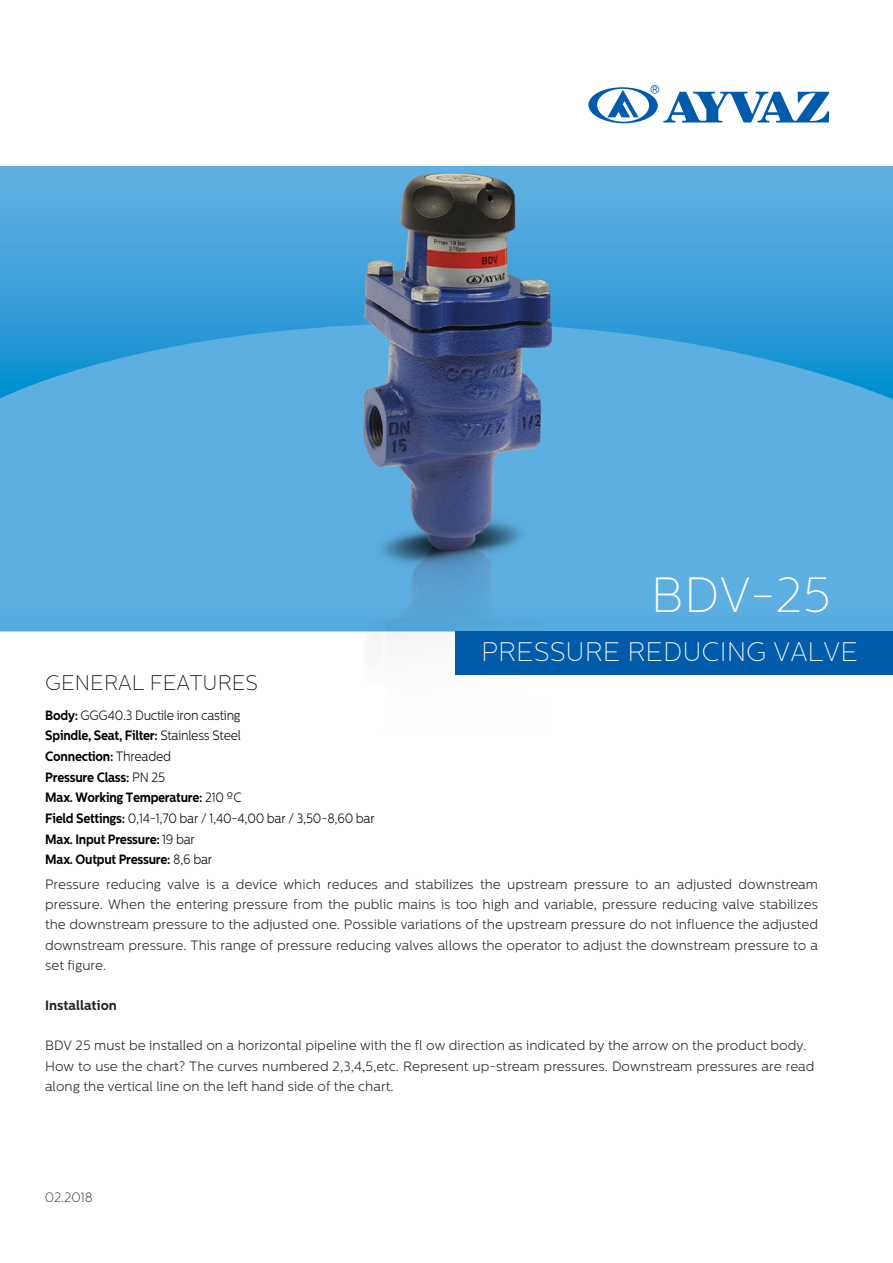
<style>
.page{position:relative;width:893px;height:1263px;background:#fff}
.page>*{position:absolute;margin:0;border:0;box-sizing:border-box;transform-origin:0 0}
.t1{font:100 49.35px "Centrale Sans";color:#fff}
.t2{font:100 26.85px "Centrale Sans";color:#fff}
.t3{font:100 21px "Centrale Sans";color:#000}
.t4{font:300 13.5px/20.2px "Centrale Sans";color:#231f20;text-align:justify}
.t5{font:700 13.5px/20.5px "Centrale Sans";letter-spacing:-.02em;color:#000;scale:.92 1}
.t6{font:700 13.5px "Centrale Sans";color:#231f20}
.t7{font:100 13.5px "Centrale Sans";letter-spacing:-.005em;color:#000}
.s1{font-weight:300}
</style>
<div class="page">
<svg style="left:0;top:166px;width:893px;height:157px;background:#4ba6dc"></svg>
<svg style="left:0;top:323px;width:893px;height:308px;background:#56ace0"></svg>
<div style="left:456px;top:631px;width:437px;height:43px;background:#005baa"></div>
<svg style="left:588px;top:85px;width:241px;height:39px"></svg>
<img style="left:363px;top:174px;width:189px;height:501px">
<h1 class="t1" style="left:651px;top:567px;width:181px">BDV-25</h1>
<h2 class="t2" style="left:481px;top:637px;width:378px">PRESSURE REDUCING VALVE</h2>
<h3 class="t3" style="left:45px;top:671px;width:214px">GENERAL FEATURES</h3>
<p class="t5" style="left:45px;top:705px;width:359px">Body: <span class="s1">GGG40.3 Ductile iron casting<br></span>Spindle, Seat, Filter: <span class="s1">Stainless Steel<br></span>Connection: <span class="s1">Threaded<br></span>Pressure Class: <span class="s1">PN 25<br></span>Max. Working Temperature: <span class="s1">210 ºC<br></span>Field Settings: <span class="s1">0,14-1,70 bar / 1,40-4,00 bar / 3,50-8,60 bar </span>Max. Input Pressure: <span class="s1">19 bar<br></span>Max. Output Pressure: <span class="s1">8,6 bar</span></p>
<p class="t4" style="left:45px;top:874px;width:775px">Pressure reducing valve is a device which reduces and stabilizes the upstream pressure to an adjusted downstream pressure. When the entering pressure from the public mains is too high and variable, pressure reducing valve stabilizes the downstream pressure to the adjusted one. Possible variations of the upstream pressure do not influence the adjusted downstream pressure. This range of pressure reducing valves allows the operator to adjust the downstream pressure to a set figure.</p>
<p class="t6" style="left:45px;top:998px;width:74px">Installation</p>
<p class="t4" style="left:45px;top:1035px;width:771px;text-align:left">BDV 25 must be installed on a horizontal pipeline with the fl ow direction as indicated by the arrow on the product body.<br>How to use the chart? The curves numbered 2,3,4,5,etc. Represent up-stream pressures. Downstream pressures are read along the vertical line on the left hand side of the chart.</p>
<p class="t7" style="left:45px;top:1190px;width:50px">02.2018</p>
</div>
